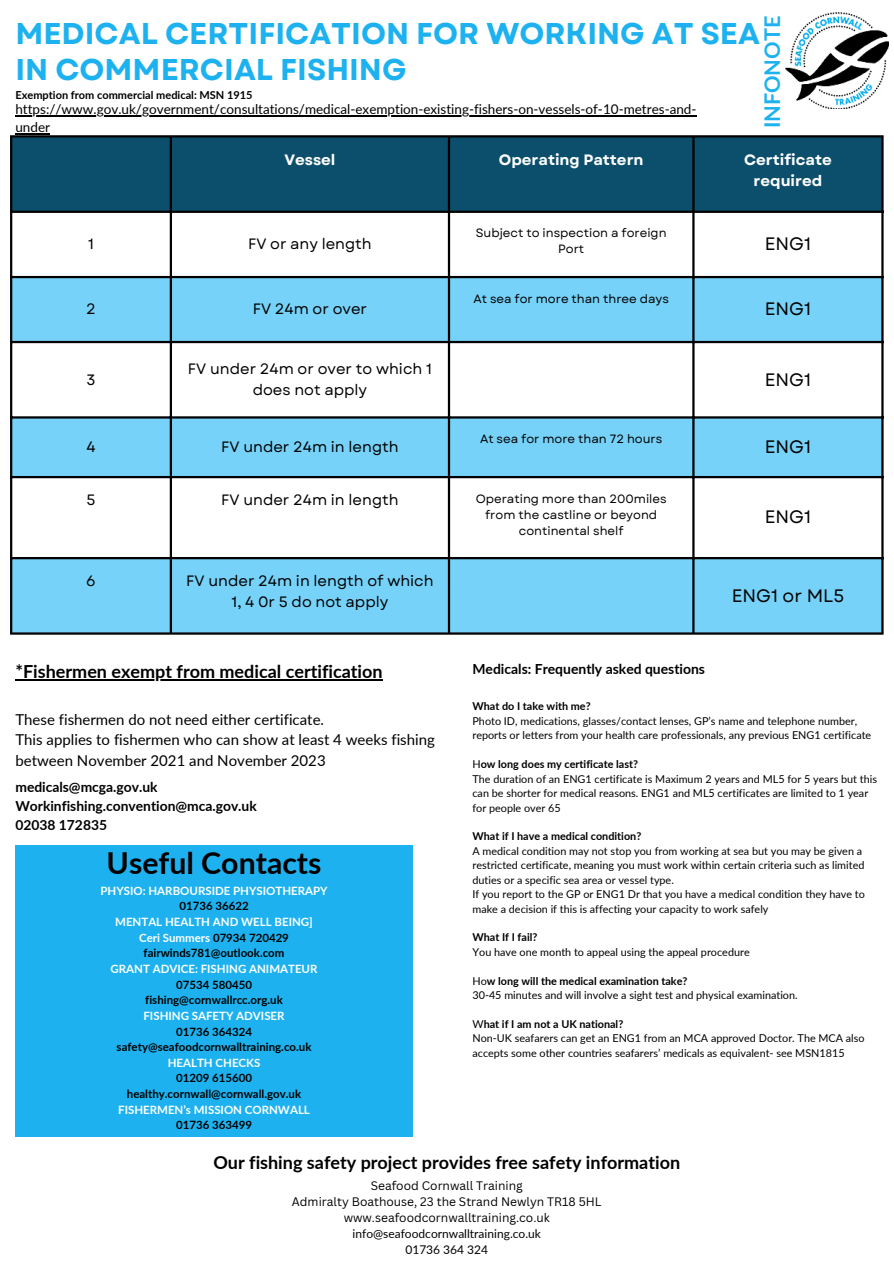
<style>
.page{position:relative;width:894px;height:1264px;background:#fff}
.page>*{position:absolute;margin:0;border:0;box-sizing:border-box;transform-origin:0 0}
.t1{font:700 30.3px "Lato";color:#000}
.t2{font:700 30px/36px "Garet";color:#1db2ef}
.t3{font:700 21.75px "Lato";color:#1db2ef}
.t4{font:700 18px "Lato";color:#000}
.t5{font:18px "Garet";color:#000}
.t6{font:15px/21px "Garet";color:#000;text-align:center}
.t7{font:15px/20.2px "Lato";color:#000}
.t8{font:700 15px/21px "Garet";color:#fff;text-align:center}
.t9{font:700 13.95px "Lato";color:#000}
.t10{font:700 13.8px/19.2px "Lato";color:#000}
.t11{font:13.5px/18px "Lato";color:#000}
.t12{font:12px/16px "Garet";color:#000;text-align:center}
.t13{font:12px/16px "Canva Sans";color:#000;text-align:center}
.t14{font:12px/16px "Lato";color:#000;text-align:center}
.t15{font:700 11.4px/15.6px "Lato";color:#fff;text-align:center}
.t16{font:700 11.4px/15.6px "Lato";color:#000;text-align:center}
.t17{font:700 10.95px "Lato";color:#000}
.t18{font:10.8px/14.4px "Lato";color:#000}
.t19{font:700 10.8px "Lato";color:#000}
.s1{color:#000}
.s2{font-weight:700}
</style>
<div class="page">
<img style="left:785px;top:13px;width:103px;height:95px">
<div style="left:12px;top:137px;width:869px;height:74px;background:#0b4f6c"></div>
<svg style="left:12px;top:278px;width:869px;height:354px;fill:#76d2f8"></svg>
<hr style="left:10px;top:137px;width:2px;height:495px;background:#000">
<hr style="left:170px;top:137px;width:2px;height:495px;background:#000">
<hr style="left:447px;top:137px;width:3px;height:495px;background:#000">
<hr style="left:692px;top:137px;width:2px;height:495px;background:#000">
<hr style="left:881px;top:137px;width:2px;height:495px;background:#000">
<hr style="left:10px;top:135px;width:873px;height:2px;background:#000">
<hr style="left:10px;top:211px;width:873px;height:2px;background:#000">
<hr style="left:10px;top:276px;width:873px;height:2px;background:#000">
<hr style="left:10px;top:341px;width:873px;height:2px;background:#000">
<hr style="left:10px;top:416px;width:873px;height:2px;background:#000">
<hr style="left:10px;top:476px;width:873px;height:2px;background:#000">
<hr style="left:10px;top:557px;width:873px;height:2px;background:#000">
<hr style="left:10px;top:632px;width:873px;height:2px;background:#000">
<hr style="left:15px;top:115px;width:681px;height:1px;background:#000">
<hr style="left:15px;top:133px;width:35px;height:1px;background:#000">
<hr style="left:15px;top:679px;width:367px;height:1px;background:#000">
<div style="left:15px;top:845px;width:397px;height:291px;background:#1db2ef"></div>
<h3 class="t3" style="left:756px;top:128px;width:114px;rotate:-90deg">INFONOTE</h3>
<h2 class="t2" style="left:15px;top:16px;width:746px">MEDICAL CERTIFICATION FOR WORKING AT SEA<br>IN COMMERCIAL FISHING</h2>
<p class="t17" style="left:15px;top:87px;width:239px">Exemption from commercial medical: MSN 1915</p>
<p class="t11" style="left:15px;top:100px;width:682px">https://www.gov.uk/government/consultations/medical-exemption-existing-fishers-on-vessels-of-10-metres-and&shy;under</p>
<h3 class="t8" style="left:284px;top:149px;width:53px">Vessel</h3>
<h3 class="t8" style="left:498px;top:149px;width:146px">Operating Pattern</h3>
<h3 class="t8" style="left:743px;top:149px;width:89px">Certificate required</h3>
<h3 class="t6" style="left:88px;top:234px;width:7px">1</h3>
<h3 class="t6" style="left:248px;top:234px;width:125px">FV or any length</h3>
<p class="t12" style="left:475px;top:225px;width:192px">Subject to inspection a foreign<br>Port</p>
<h3 class="t5" style="left:764px;top:233px;width:48px">ENG1</h3>
<h3 class="t6" style="left:86px;top:298px;width:11px">2</h3>
<h3 class="t6" style="left:253px;top:298px;width:116px">FV 24m or over</h3>
<p class="t12" style="left:473px;top:291px;width:197px">At sea for more than three days</p>
<h3 class="t5" style="left:764px;top:297px;width:48px">ENG1</h3>
<h3 class="t6" style="left:86px;top:369px;width:11px">3</h3>
<h3 class="t6" style="left:188px;top:358px;width:245px">FV under 24m or over to which 1 does not apply</h3>
<h3 class="t5" style="left:764px;top:368px;width:48px">ENG1</h3>
<h3 class="t6" style="left:86px;top:437px;width:11px">4</h3>
<h3 class="t6" style="left:221px;top:437px;width:179px">FV under 24m in length</h3>
<p class="t12" style="left:480px;top:431px;width:184px">At sea for more than 72 hours</p>
<h3 class="t6" style="left:86px;top:490px;width:10px">5</h3>
<h3 class="t6" style="left:221px;top:490px;width:179px">FV under 24m in length</h3>
<p class="t12" style="left:475px;top:490px;width:192px">Operating more than 200miles from the castline or beyond continental shelf</p>
<h3 class="t6" style="left:86px;top:571px;width:11px">6</h3>
<h3 class="t6" style="left:186px;top:571px;width:249px">FV under 24m in length of which<br>1, 4 0r 5 do not apply</h3>
<h3 class="t5" style="left:764px;top:436px;width:48px">ENG1</h3>
<h3 class="t5" style="left:764px;top:505px;width:48px">ENG1</h3>
<h3 class="t5" style="left:731px;top:584px;width:114px">ENG1 or ML5</h3>
<h3 class="t4" style="left:15px;top:658px;width:368px">*Fishermen exempt from medical certification</h3>
<h3 class="t7" style="left:15px;top:709px;width:421px">These fishermen do not need either certificate.<br>This applies to fishermen who can show at least 4 weeks fishing between November 2021 and November 2023</h3>
<p class="t10" style="left:15px;top:777px;width:243px">medicals@mcga.gov.uk<br>Workinfishing.convention@mca.gov.uk<br>02038 172835</p>
<h1 class="t1" style="left:107px;top:841px;width:216px">Useful Contacts</h1>
<p class="t15" style="left:100px;top:882px;width:229px">PHYSIO: HARBOURSIDE PHYSIOTHERAPY</p>
<p class="t16" style="left:179px;top:897px;width:71px">01736 36622</p>
<p class="t15" style="left:115px;top:913px;width:199px">MENTAL HEALTH AND WELL BEING]<br>Ceri Summers <span class="s1">07934 720429 fairwinds781@outlook.com</span></p>
<p class="t15" style="left:111px;top:960px;width:208px">GRANT ADVICE: FISHING ANIMATEUR</p>
<p class="t16" style="left:145px;top:976px;width:139px">07534 580450 fishing@cornwallrcc.org.uk</p>
<p class="t15" style="left:143px;top:1007px;width:143px">FISHING SAFETY ADVISER</p>
<p class="t16" style="left:117px;top:1023px;width:196px">01736 364324 safety@seafoodcornwalltraining.co.uk</p>
<p class="t15" style="left:168px;top:1054px;width:94px">HEALTH CHECKS</p>
<p class="t16" style="left:127px;top:1069px;width:176px">01209 615600 healthy.cornwall@cornwall.gov.uk</p>
<p class="t15" style="left:118px;top:1101px;width:193px">FISHERMEN’s MISSION CORNWALL</p>
<p class="t16" style="left:176px;top:1116px;width:77px">01736 363499</p>
<p class="t9" style="left:472px;top:659px;width:234px">Medicals: Frequently asked questions</p>
<p class="t19" style="left:472px;top:698px;width:120px">What do I take with me?</p>
<p class="t18" style="left:472px;top:713px;width:400px">Photo ID, medications, glasses/contact lenses, GP’s name and telephone number, reports or letters from your health care professionals, any previous ENG1 certificate</p>
<p class="t18" style="left:472px;top:756px;width:406px">H<span class="s2">ow long does my certificate last?<br></span>The duration of an ENG1 certificate is Maximum 2 years and ML5 for 5 years but this can be shorter for medical reasons. ENG1 and ML5 certificates are limited to 1 year for people over 65</p>
<p class="t19" style="left:472px;top:828px;width:170px">What if I have a medical condition?</p>
<p class="t18" style="left:472px;top:843px;width:394px">A medical condition may not stop you from working at sea but you may be given a restricted certificate, meaning you must work within certain criteria such as limited duties or a specific sea area or vessel type.<br>If you report to the GP or ENG1 Dr that you have a medical condition they have to make a decision if this is affecting your capacity to work safely</p>
<p class="t19" style="left:472px;top:929px;width:66px">What If I fail?</p>
<p class="t18" style="left:472px;top:944px;width:279px">You have one month to appeal using the appeal procedure</p>
<p class="t18" style="left:472px;top:973px;width:326px">Ho<span class="s2">w long will the medical examination take?<br></span>30-45 minutes and will involve a sight test and physical examination.</p>
<p class="t18" style="left:472px;top:1016px;width:393px">W<span class="s2">hat if I am not a UK national?<br></span>Non-UK seafarers can get an ENG1 from an MCA approved Doctor. The MCA also accepts some other countries seafarers’ medicals as equivalent- see MSN1815</p>
<h3 class="t4" style="left:213px;top:1149px;width:468px">Our fishing safety project provides free safety information</h3>
<p class="t13" style="left:292px;top:1177px;width:311px">Seafood Cornwall Training<br>Admiralty Boathouse, 23 the Strand Newlyn TR18 5HL www.seafoodcornwalltraining.co.uk</p>
<p class="t14" style="left:352px;top:1225px;width:190px">info@seafoodcornwalltraining.co.uk<br>01736 364 324</p>
</div>
